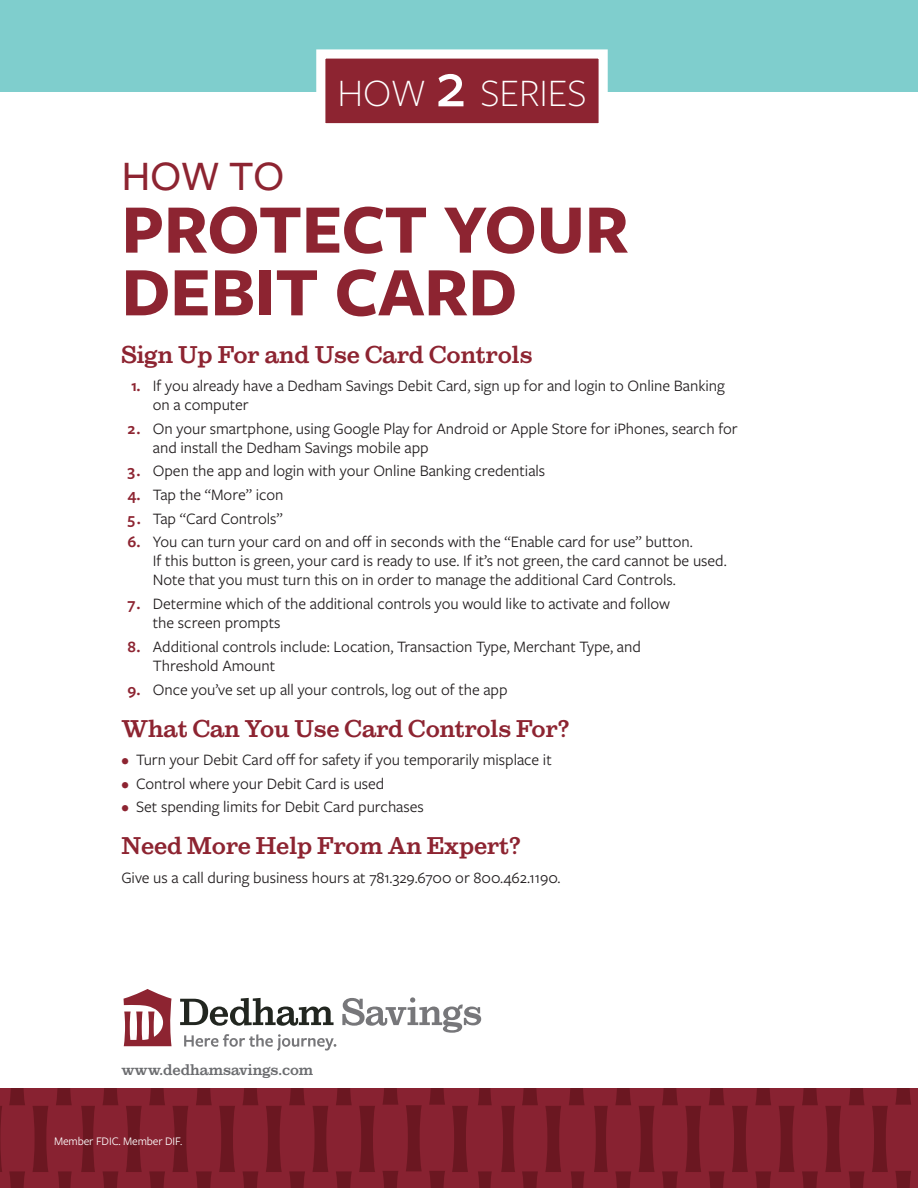
<style>
.page{position:relative;width:918px;height:1188px;background:#fff}
.page>*{position:absolute;margin:0;border:0;box-sizing:border-box;transform-origin:0 0}
.t1{font:700 72px/62.7px "Freight Sans Pro";letter-spacing:-.005em;color:#8d2431}
.t2{font:500 43.5px "Freight Sans Pro";color:#8d2431}
.t3{font:300 40.35px "Freight Sans Pro";letter-spacing:-.005em;color:#fff}
.t4{font:700 24px "Sutro";letter-spacing:-.005em;color:#8d2431}
.t5{font:16.5px/19.2px "Freight Sans Pro";letter-spacing:-.005em;color:#231f20}
.t6{font:700 15px "Sutro";letter-spacing:-.005em;color:#6c6d70}
.t7{font:12px "Freight Sans Pro";letter-spacing:-.01em;color:#fff}
.s1{font-weight:500;font-size:66.45px}
.s2{font-weight:600;color:#fff}
.s3{font-weight:600;color:#8d2431}
.s4{color:#8d2431}
</style>
<div class="page">
<div style="left:0;top:1089px;width:918px;height:99px;background:#882231"></div>
<svg style="left:872px;top:1106px;width:16px;height:66px"></svg>
<svg style="left:825px;top:1106px;width:16px;height:66px"></svg>
<svg style="left:779px;top:1106px;width:16px;height:66px"></svg>
<svg style="left:732px;top:1106px;width:16px;height:66px"></svg>
<svg style="left:685px;top:1106px;width:16px;height:66px"></svg>
<svg style="left:639px;top:1106px;width:16px;height:66px"></svg>
<svg style="left:545px;top:1106px;width:16px;height:66px"></svg>
<svg style="left:849px;top:1089px;width:16px;height:16px"></svg>
<svg style="left:802px;top:1089px;width:16px;height:16px"></svg>
<svg style="left:755px;top:1089px;width:16px;height:16px"></svg>
<svg style="left:709px;top:1089px;width:16px;height:16px"></svg>
<svg style="left:662px;top:1089px;width:16px;height:16px"></svg>
<svg style="left:615px;top:1089px;width:16px;height:16px"></svg>
<svg style="left:569px;top:1089px;width:16px;height:16px"></svg>
<svg style="left:522px;top:1089px;width:16px;height:16px"></svg>
<svg style="left:895px;top:1089px;width:16px;height:16px"></svg>
<svg style="left:594px;top:1106px;width:14px;height:66px"></svg>
<svg style="left:501px;top:1106px;width:14px;height:66px"></svg>
<svg style="left:478px;top:1089px;width:14px;height:16px"></svg>
<svg style="left:452px;top:1106px;width:16px;height:66px"></svg>
<svg style="left:849px;top:1171px;width:16px;height:17px"></svg>
<svg style="left:802px;top:1171px;width:16px;height:17px"></svg>
<svg style="left:755px;top:1171px;width:16px;height:17px"></svg>
<svg style="left:709px;top:1171px;width:16px;height:17px"></svg>
<svg style="left:662px;top:1171px;width:16px;height:17px"></svg>
<svg style="left:615px;top:1171px;width:16px;height:17px"></svg>
<svg style="left:522px;top:1171px;width:16px;height:17px"></svg>
<svg style="left:895px;top:1171px;width:16px;height:17px"></svg>
<svg style="left:571px;top:1171px;width:14px;height:17px"></svg>
<svg style="left:478px;top:1171px;width:14px;height:17px"></svg>
<svg style="left:359px;top:1106px;width:16px;height:66px"></svg>
<svg style="left:312px;top:1106px;width:16px;height:66px"></svg>
<svg style="left:266px;top:1106px;width:16px;height:66px"></svg>
<svg style="left:219px;top:1106px;width:16px;height:66px"></svg>
<svg style="left:173px;top:1106px;width:15px;height:66px"></svg>
<svg style="left:126px;top:1106px;width:16px;height:66px"></svg>
<svg style="left:33px;top:1106px;width:15px;height:66px"></svg>
<svg style="left:336px;top:1089px;width:16px;height:16px"></svg>
<svg style="left:289px;top:1089px;width:16px;height:16px"></svg>
<svg style="left:243px;top:1089px;width:15px;height:16px"></svg>
<svg style="left:196px;top:1089px;width:16px;height:16px"></svg>
<svg style="left:149px;top:1089px;width:16px;height:16px"></svg>
<svg style="left:103px;top:1089px;width:15px;height:16px"></svg>
<svg style="left:56px;top:1089px;width:16px;height:16px"></svg>
<svg style="left:9px;top:1089px;width:16px;height:16px"></svg>
<svg style="left:429px;top:1089px;width:16px;height:16px"></svg>
<svg style="left:383px;top:1089px;width:15px;height:16px"></svg>
<svg style="left:406px;top:1105px;width:16px;height:66px"></svg>
<svg style="left:81px;top:1106px;width:14px;height:66px"></svg>
<svg style="left:0;top:1106px;width:2px;height:66px"></svg>
<svg style="left:336px;top:1171px;width:16px;height:17px"></svg>
<svg style="left:289px;top:1171px;width:16px;height:17px"></svg>
<svg style="left:243px;top:1171px;width:15px;height:17px"></svg>
<svg style="left:196px;top:1171px;width:16px;height:17px"></svg>
<svg style="left:149px;top:1171px;width:16px;height:17px"></svg>
<svg style="left:103px;top:1171px;width:15px;height:17px"></svg>
<svg style="left:9px;top:1171px;width:16px;height:17px"></svg>
<svg style="left:429px;top:1171px;width:16px;height:17px"></svg>
<svg style="left:383px;top:1171px;width:15px;height:17px"></svg>
<svg style="left:58px;top:1171px;width:14px;height:17px"></svg>
<div style="left:0;top:0;width:918px;height:91px;background:#7fcecd"></div>
<div style="left:316px;top:49px;width:292px;height:83px;background:#8d2431;border:9px solid #fff"></div>
<svg style="left:124px;top:989px;width:48px;height:57px"></svg>
<svg style="left:180px;top:998px;width:154px;height:28px"></svg>
<svg style="left:342px;top:997px;width:139px;height:36px"></svg>
<svg style="left:184px;top:1034px;width:152px;height:17px"></svg>
<p class="t3" style="left:337px;top:66px;width:251px">HOW <span class="s1">2</span> SERIES</p>
<p class="t2" style="left:121px;top:147px;width:164px">HOW TO</p>
<p class="t1" style="left:121px;top:195px;width:509px">PROTECT YOUR<br>DEBIT CARD</p>
<p class="t4" style="left:121px;top:342px;width:413px">Sign Up For and Use Card Controls</p>
<p class="t5" style="left:153px;top:375px;width:574px;text-indent:-32px"><span class="s2">1</span> <span class="s3">1.</span> If you already have a Dedham Savings Debit Card, sign up for and login to Online Banking on a computer</p>
<p class="t5" style="left:153px;top:418px;width:586px;text-indent:-32px"><span class="s2">1</span><span class="s3">2.</span> On your smartphone, using Google Play for Android or Apple Store for iPhones, search for and install the Dedham Savings mobile app</p>
<p class="t5" style="left:121px;top:461px;width:425px"><span class="s2">1</span><span class="s3">3.</span> Open the app and login with your Online Banking credentials</p>
<p class="t5" style="left:121px;top:484px;width:164px"><span class="s2">1</span><span class="s3">4.</span> Tap the “More” icon</p>
<p class="t5" style="left:121px;top:508px;width:163px"><span class="s2">1</span><span class="s3">5.</span> Tap “Card Controls”</p>
<p class="t5" style="left:153px;top:531px;width:575px;text-indent:-32px"><span class="s2">1</span><span class="s3">6.</span> You can turn your card on and off in seconds with the “Enable card for use” button.<br>If this button is green, your card is ready to use. If it’s not green, the card cannot be used.<br>Note that you must turn this on in order to manage the additional Card Controls.</p>
<p class="t5" style="left:153px;top:593px;width:519px;text-indent:-32px"><span class="s2">1</span><span class="s3">7.</span> Determine which of the additional controls you would like to activate and follow the screen prompts</p>
<p class="t5" style="left:153px;top:636px;width:490px;text-indent:-32px"><span class="s2">1</span><span class="s3">8.</span> Additional controls include: Location, Transaction Type, Merchant Type, and<br>Threshold Amount</p>
<p class="t5" style="left:121px;top:679px;width:388px"><span class="s2">1</span><span class="s3">9.</span> Once you’ve set up all your controls, log out of the app</p>
<p class="t4" style="left:121px;top:716px;width:450px">What Can You Use Card Controls For?</p>
<p class="t5" style="left:121px;top:749px;width:432px"><span class="s4">•</span> Turn your Debit Card off for safety if you temporarily misplace it</p>
<p class="t5" style="left:121px;top:773px;width:265px"><span class="s4">•</span> Control where your Debit Card is used</p>
<p class="t5" style="left:121px;top:797px;width:304px"><span class="s4">•</span> Set spending limits for Debit Card purchases</p>
<p class="t4" style="left:121px;top:833px;width:401px">Need More Help From An Expert?</p>
<p class="t5" style="left:121px;top:868px;width:441px">Give us a call during business hours at 781.329.6700 or 800.462.1190.</p>
<p class="t6" style="left:121px;top:1062px;width:193px">www.dedhamsavings.com</p>
<p class="t7" style="left:54px;top:1134px;width:130px">Member FDIC. Member DIF.</p>
</div>
